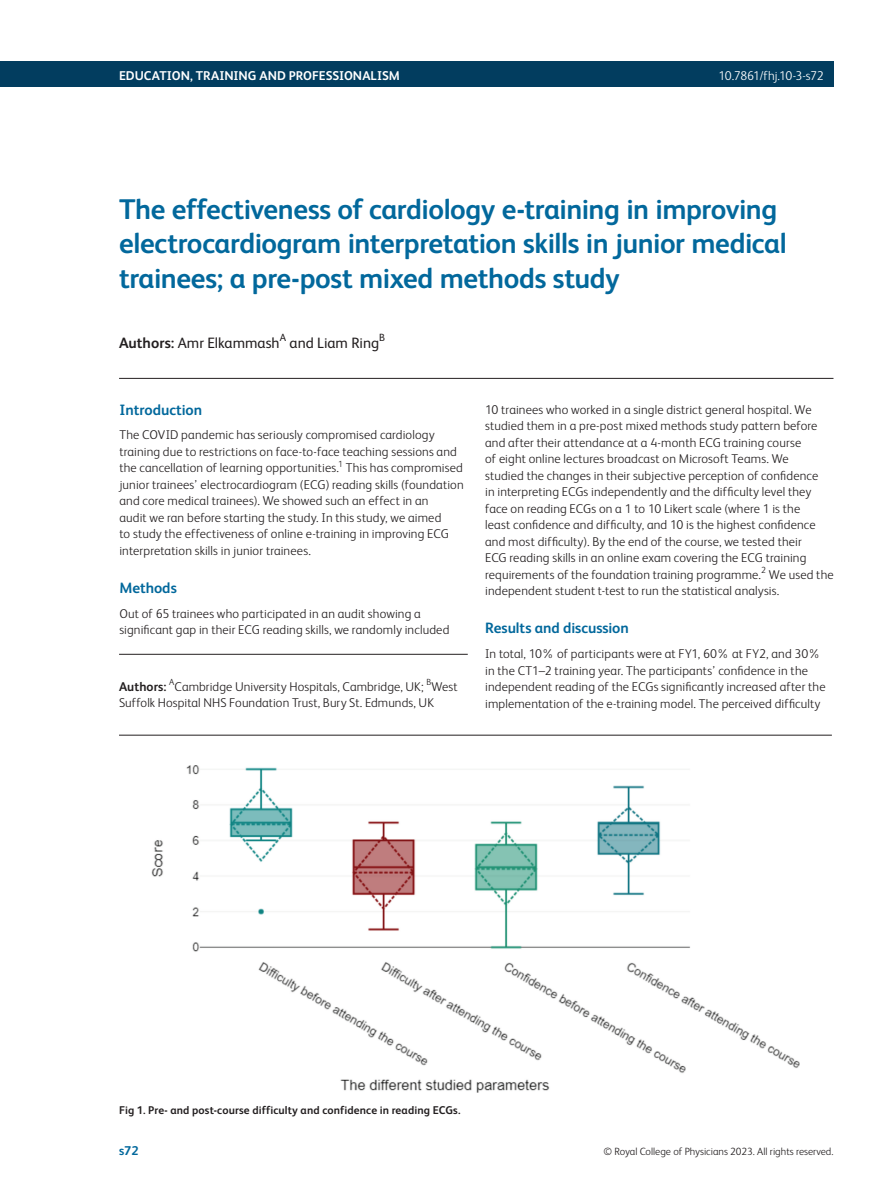
<style>
.page{position:relative;width:893px;height:1191px;background:#fff}
.page>*{position:absolute;margin:0;border:0;box-sizing:border-box;transform-origin:0 0}
.t1{font:700 28.5px/34.5px "FS Albert";letter-spacing:-.015em;color:#02689c}
.t2{font:700 15px "FS Albert";letter-spacing:-.005em;color:#02689c}
.t3{font:15px "FS Albert";color:#231f20}
.t4{font:300 12.75px/16.5px "FS Albert";letter-spacing:.01em;color:#231f20}
.t5{font:700 12.75px "FS Albert";color:#fff}
.t6{font:300 12.75px "FS Albert";letter-spacing:-.02em;color:#fff}
.t7{font:700 12.75px "FS Albert";letter-spacing:.005em;color:#231f20}
.t8{font:700 12.75px "FS Albert";color:#02689c}
.t9{font:700 11.25px "FS Albert";letter-spacing:.01em;color:#231f20}
.t10{font:300 10.5px "FS Albert";color:#231f20}
.t11{font:10.5px "FS Albert";color:#231f20}
.t12{font:300 8.85px "FS Albert";color:#231f20}
.s1{font-weight:700}
</style>
<div class="page">
<div style="left:0;top:62px;width:833px;height:25px;background:#023d5f"></div>
<hr style="left:119px;top:378px;width:714px;height:1px;background:#231f20">
<hr style="left:119px;top:654px;width:349px;height:1px;background:#231f20">
<hr style="left:119px;top:735px;width:713px;height:1px;background:#231f20">
<img style="left:151px;top:765px;width:648px;height:327px">
<p class="t5" style="left:119px;top:68px;width:282px">EDUCATION, TRAINING AND PROFESSIONALISM</p>
<p class="t6" style="left:718px;top:68px;width:107px">10.7861/fhj.10-3-s72</p>
<h1 class="t1" style="left:119px;top:192px;width:669px">The effectiveness of cardiology e-training in improving electrocardiogram interpretation skills in junior medical trainees; a pre-post mixed methods study</h1>
<p class="t3" style="left:119px;top:334px;width:162px"><span class="s1">Authors:</span> Amr Elkammash</p>
<p class="t11" style="left:280px;top:332px;width:8px">A</p>
<p class="t3" style="left:290px;top:334px;width:91px">and Liam Ring</p>
<p class="t11" style="left:379px;top:332px;width:7px">B</p>
<p class="t2" style="left:119px;top:401px;width:84px">Introduction</p>
<p class="t4" style="left:119px;top:427px;width:346px">The COVID pandemic has seriously compromised cardiology training due to restrictions on face-to-face teaching sessions and the cancellation of learning opportunities.<sup>1</sup> This has compromised junior trainees’ electrocardiogram (ECG) reading skills (foundation and core medical trainees). We showed such an effect in an<br>audit we ran before starting the study. In this study, we aimed<br>to study the effectiveness of online e-training in improving ECG interpretation skills in junior trainees.</p>
<p class="t2" style="left:119px;top:579px;width:59px">Methods</p>
<p class="t4" style="left:119px;top:605px;width:331px">Out of 65 trainees who participated in an audit showing a significant gap in their ECG reading skills, we randomly included</p>
<p class="t7" style="left:119px;top:679px;width:49px">Authors:</p>
<p class="t12" style="left:169px;top:677px;width:7px">A</p>
<p class="t4" style="left:175px;top:678px;width:251px">Cambridge University Hospitals, Cambridge, UK;</p>
<p class="t12" style="left:426px;top:677px;width:6px">B</p>
<p class="t4" style="left:119px;top:678px;width:340px;text-indent:312px">West<br>Suffolk Hospital NHS Foundation Trust, Bury St. Edmunds, UK</p>
<p class="t4" style="left:485px;top:401px;width:335px">10 trainees who worked in a single district general hospital. We studied them in a pre-post mixed methods study pattern before and after their attendance at a 4-month ECG training course<br>of eight online lectures broadcast on Microsoft Teams. We studied the changes in their subjective perception of confidence in interpreting ECGs independently and the difficulty level they face on reading ECGs on a 1 to 10 Likert scale (where 1 is the least confidence and difficulty, and 10 is the highest confidence and most difficulty). By the end of the course, we tested their ECG reading skills in an online exam covering the ECG training requirements of the foundation training programme.</p>
<p class="t12" style="left:761px;top:565px;width:6px">2</p>
<p class="t4" style="left:485px;top:566px;width:350px;text-indent:284px">We used the independent student t-test to run the statistical analysis.</p>
<p class="t2" style="left:485px;top:619px;width:145px">Results and discussion</p>
<p class="t4" style="left:485px;top:645px;width:342px">In total, 10% of participants were at FY1, 60% at FY2, and 30% in the CT1–2 training year. The participants’ confidence in the independent reading of the ECGs significantly increased after the implementation of the e-training model. The perceived difficulty</p>
<p class="t9" style="left:119px;top:1104px;width:343px">Fig 1. Pre- and post-course difficulty and confidence in reading ECGs.</p>
<p class="t8" style="left:119px;top:1143px;width:21px">s72</p>
<p class="t10" style="left:604px;top:1145px;width:231px">© Royal College of Physicians 2023. All rights reserved.</p>
</div>
